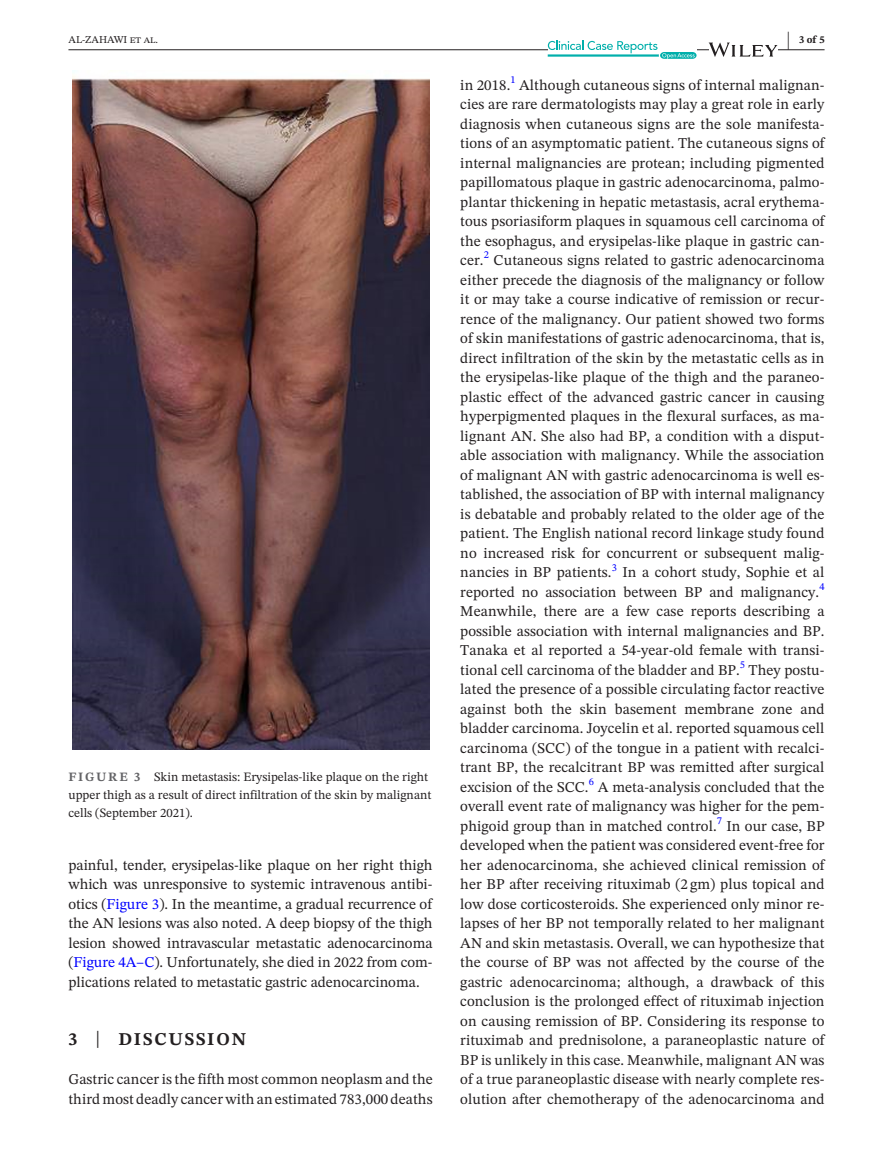
<style>
.page{position:relative;width:893px;height:1174px;background:#fff}
.page>*{position:absolute;margin:0;border:0;box-sizing:border-box;transform-origin:0 0}
.t1{font:700 21px "STIX Two Text";color:#231f20;scale:.42 1}
.t2{font:700 18px "STIX Two Text";letter-spacing:.1em;color:#231f20}
.t3{font:15px/19.5px "STIX Two Text";letter-spacing:.005em;color:#231f20;text-align:justify}
.t4{font:12.75px/18px "STIX Two Text";color:#231f20}
.t5{font:10.5px "STIX Two Text";color:#231f20}
.t6{font:10.5px "STIX Two Text";color:#00f}
.t7{font:700 10.5px "STIX Two Text";color:#231f20}
.s1{font-weight:700;color:#636366}
.s2{color:#00f}
.s3{font-weight:400;font-size:23.7px}
</style>
<div class="page">
<hr style="left:68px;top:49px;width:756px;height:1px;background:#231f20">
<svg style="left:548px;top:41px;width:148px;height:18px"></svg>
<svg style="left:709px;top:43px;width:68px;height:14px"></svg>
<div style="left:68px;top:70px;width:365px;height:679px;background:linear-gradient(to bottom,#fff,#fff)"></div>
<img style="left:72px;top:70px;width:357px;height:679px">
<h1 class="t1" style="left:787px;top:24px;width:8px">|</h1>
<p class="t5" style="left:68px;top:32px;width:91px">AL-ZAHAWI et al.</p>
<p class="t7" style="left:799px;top:32px;width:27px">3 of 5</p>
<p class="t4" style="left:68px;top:768px;width:364px"><span class="s1">FIGURE 3</span> Skin metastasis: Erysipelas-like plaque on the right upper thigh as a result of direct infiltration of the skin by malignant cells (September 2021).</p>
<p class="t3" style="left:68px;top:855px;width:366px">painful, tender, erysipelas-like plaque on her right thigh which was unresponsive to systemic intravenous antibi&shy;otics (<span class="s2">Figure 3</span>). In the meantime, a gradual recurrence of the AN lesions was also noted. A deep biopsy of the thigh lesion showed intravascular metastatic adenocarcinoma (<span class="s2">Figure 4A–C</span>). Unfortunately, she died in 2022 from com&shy;plications related to metastatic gastric adenocarcinoma.</p>
<p class="t2" style="left:68px;top:1026px;width:179px">3 <span class="s3">|</span> DISCUSSION</p>
<p class="t3" style="left:68px;top:1069px;width:366px">Gastric cancer is the fifth most common neoplasm and the third most deadly cancer with an estimated 783,000 deaths</p>
<p class="t6" style="left:511px;top:72px;width:7px">1</p>
<p class="t3" style="left:460px;top:75px;width:366px;text-indent:59px">Although cutaneous signs of internal malignan&shy;cies are rare dermatologists may play a great role in early diagnosis when cutaneous signs are the sole manifesta&shy;tions of an asymptomatic patient. The cutaneous signs of internal malignancies are protean; including pigmented papillomatous plaque in gastric adenocarcinoma, palmo&shy;plantar thickening in hepatic metastasis, acral erythema&shy;tous psoriasiform plaques in squamous cell carcinoma of the esophagus, and erysipelas-like plaque in gastric can&shy;cer.</p>
<p class="t3" style="left:460px;top:75px;width:52px">in 2018.</p>
<p class="t6" style="left:484px;top:247px;width:7px">2</p>
<p class="t3" style="left:460px;top:250px;width:366px;text-indent:33px">Cutaneous signs related to gastric adenocarcinoma either precede the diagnosis of the malignancy or follow it or may take a course indicative of remission or recur&shy;rence of the malignancy. Our patient showed two forms of skin manifestations of gastric adenocarcinoma, that is, direct infiltration of the skin by the metastatic cells as in the erysipelas-like plaque of the thigh and the paraneo&shy;plastic effect of the advanced gastric cancer in causing hyperpigmented plaques in the flexural surfaces, as ma&shy;lignant AN. She also had BP, a condition with a disput&shy;able association with malignancy. While the association of malignant AN with gastric adenocarcinoma is well es&shy;tablished, the association of BP with internal malignancy is debatable and probably related to the older age of the patient. The English national record linkage study found no increased risk for concurrent or subsequent malig&shy;nancies in BP patients.</p>
<p class="t6" style="left:612px;top:559px;width:7px">3</p>
<p class="t3" style="left:460px;top:562px;width:366px;text-indent:162px">In a cohort study, Sophie et al reported no association between BP and malignancy.</p>
<p class="t6" style="left:819px;top:579px;width:7px">4</p>
<p class="t3" style="left:460px;top:601px;width:366px">Meanwhile, there are a few case reports describing a possible association with internal malignancies and BP.<br>Tanaka et al reported a 54-year-old female with transi&shy;tional cell carcinoma of the bladder and BP.</p>
<p class="t6" style="left:740px;top:657px;width:7px">5</p>
<p class="t3" style="left:460px;top:660px;width:366px;text-indent:288px">They postu&shy;lated the presence of a possible circulating factor reactive against both the skin basement membrane zone and bladder carcinoma. Joycelin et al. reported squamous cell carcinoma (SCC) of the tongue in a patient with recalci&shy;trant BP, the recalcitrant BP was remitted after surgical excision of the SCC.</p>
<p class="t6" style="left:589px;top:774px;width:7px">6</p>
<p class="t3" style="left:460px;top:777px;width:366px;text-indent:137px">A meta-analysis concluded that the overall event rate of malignancy was higher for the pem&shy;phigoid group than in matched control.</p>
<p class="t6" style="left:717px;top:813px;width:7px">7</p>
<p class="t3" style="left:460px;top:816px;width:366px;text-indent:266px">In our case, BP developed when the patient was considered event-free for her adenocarcinoma, she achieved clinical remission of her BP after receiving rituximab (2 gm) plus topical and low dose corticosteroids. She experienced only minor re&shy;lapses of her BP not temporally related to her malignant AN and skin metastasis. Overall, we can hypothesize that the course of BP was not affected by the course of the gastric adenocarcinoma; although, a drawback of this conclusion is the prolonged effect of rituximab injection on causing remission of BP. Considering its response to rituximab and prednisolone, a paraneoplastic nature of BP is unlikely in this case. Meanwhile, malignant AN was of a true paraneoplastic disease with nearly complete res&shy;olution after chemotherapy of the adenocarcinoma and</p>
</div>
